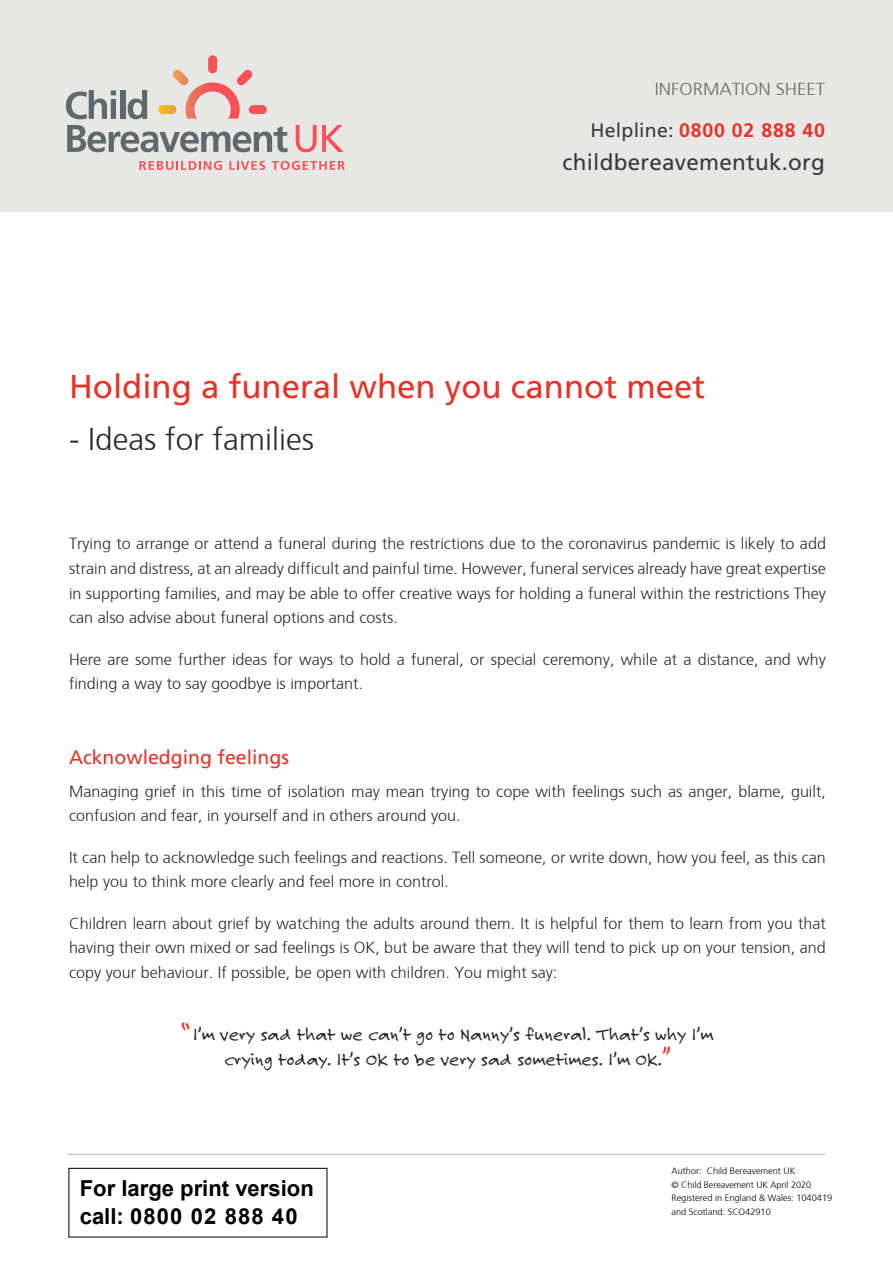
<style>
.page{position:relative;width:893px;height:1263px;background:#fff}
.page>*{position:absolute;margin:0;border:0;box-sizing:border-box;transform-origin:0 0}
.t1{font:33px "Frutiger LT Std";color:#e63329}
.t2{font:300 31.5px "Frutiger";color:#2c2a27}
.t3{font:22.5px "Frutiger LT Std";letter-spacing:.01em;color:#363b3a}
.t4{font:700 22.05px/27.9px "Arial";color:#000}
.t5{font:19.5px/24.8px "Felt Tip Roman";letter-spacing:.01em;color:#2c2a27;text-align:center}
.t6{font:19.5px "Frutiger LT Std";color:#e63329}
.t7{font:700 19.5px "Frutiger LT Std";letter-spacing:.04em;color:#e63329}
.t8{font:300 17.4px "Frutiger";color:#6c6a68;scale:1.06 1}
.t9{font:300 16.2px/24.8px "Frutiger";color:#2c2a27}
.t10{font:300 9.15px/13.5px "Frutiger";color:#000}
.s1{font-weight:400;color:#363b3a}
.s2{font-size:25.5px;color:#e63329}
</style>
<div class="page">
<div style="left:0;top:0;width:893px;height:212px;background:#e7e7e6"></div>
<hr style="left:67px;top:1154px;width:758px;height:1px;background:#c8c4c3">
<div style="left:68px;top:1168px;width:259px;height:69px;border:1px solid #000"></div>
<svg style="left:158px;top:55px;width:109px;height:64px"></svg>
<svg style="left:66px;top:90px;width:50px;height:29px"></svg>
<div style="left:120px;top:90px;width:5px;height:29px;background:#606969"></div>
<svg style="left:128px;top:90px;width:19px;height:29px"></svg>
<svg style="left:67px;top:125px;width:221px;height:27px"></svg>
<svg style="left:296px;top:125px;width:48px;height:27px"></svg>
<svg style="left:139px;top:161px;width:83px;height:9px"></svg>
<svg style="left:229px;top:161px;width:36px;height:9px"></svg>
<svg style="left:272px;top:161px;width:73px;height:9px"></svg>
<p class="t8" style="left:655px;top:77px;width:162px">INFORMATION SHEET</p>
<p class="t7" style="left:591px;top:119px;width:236px"><span class="s1">Helpline:</span> 0800 02 888 40</p>
<h3 class="t3" style="left:563px;top:148px;width:264px">childbereavementuk.org</h3>
<h1 class="t1" style="left:69px;top:367px;width:638px">Holding a funeral when you cannot meet</h1>
<h2 class="t2" style="left:69px;top:417px;width:246px">- Ideas for families</h2>
<p class="t9" style="left:69px;top:530px;width:758px;text-align:justify">Trying to arrange or attend a funeral during the restrictions due to the coronavirus pandemic is likely to add strain and distress, at an already difficult and painful time. However, funeral services already have great expertise in supporting families, and may be able to offer creative ways for holding a funeral within the restrictions They can also advise about funeral options and costs.</p>
<p class="t9" style="left:69px;top:645px;width:758px">Here are some further ideas for ways to hold a funeral, or special ceremony, while at a distance, and why finding a way to say goodbye is important.</p>
<p class="t6" style="left:69px;top:745px;width:221px">Acknowledging feelings</p>
<p class="t9" style="left:69px;top:777px;width:758px">Managing grief in this time of isolation may mean trying to cope with feelings such as anger, blame, guilt, confusion and fear, in yourself and in others around you.</p>
<p class="t9" style="left:69px;top:843px;width:758px">It can help to acknowledge such feelings and reactions. Tell someone, or write down, how you feel, as this can help you to think more clearly and feel more in control.</p>
<p class="t9" style="left:69px;top:909px;width:758px;text-align:justify">Children learn about grief by watching the adults around them. It is helpful for them to learn from you that having their own mixed or sad feelings is OK, but be aware that they will tend to pick up on your tension, and copy your behaviour. If possible, be open with children. You might say:</p>
<p class="t5" style="left:182px;top:1022px;width:533px"><span class="s2">“</span> I’m very sad that we can’t go to Nanny’s funeral. That’s why I’m crying today. It’s OK to be very sad sometimes. I’m OK.<span class="s2">”</span></p>
<h3 class="t4" style="left:80px;top:1175px;width:236px">For large print version call: 0800 02 888 40</h3>
<p class="t10" style="left:672px;top:1164px;width:162px">Author: Child Bereavement UK<br>© Child Bereavement UK April 2020<br>Registered in England &amp; Wales: 1040419 and Scotland: SCO42910</p>
</div>
